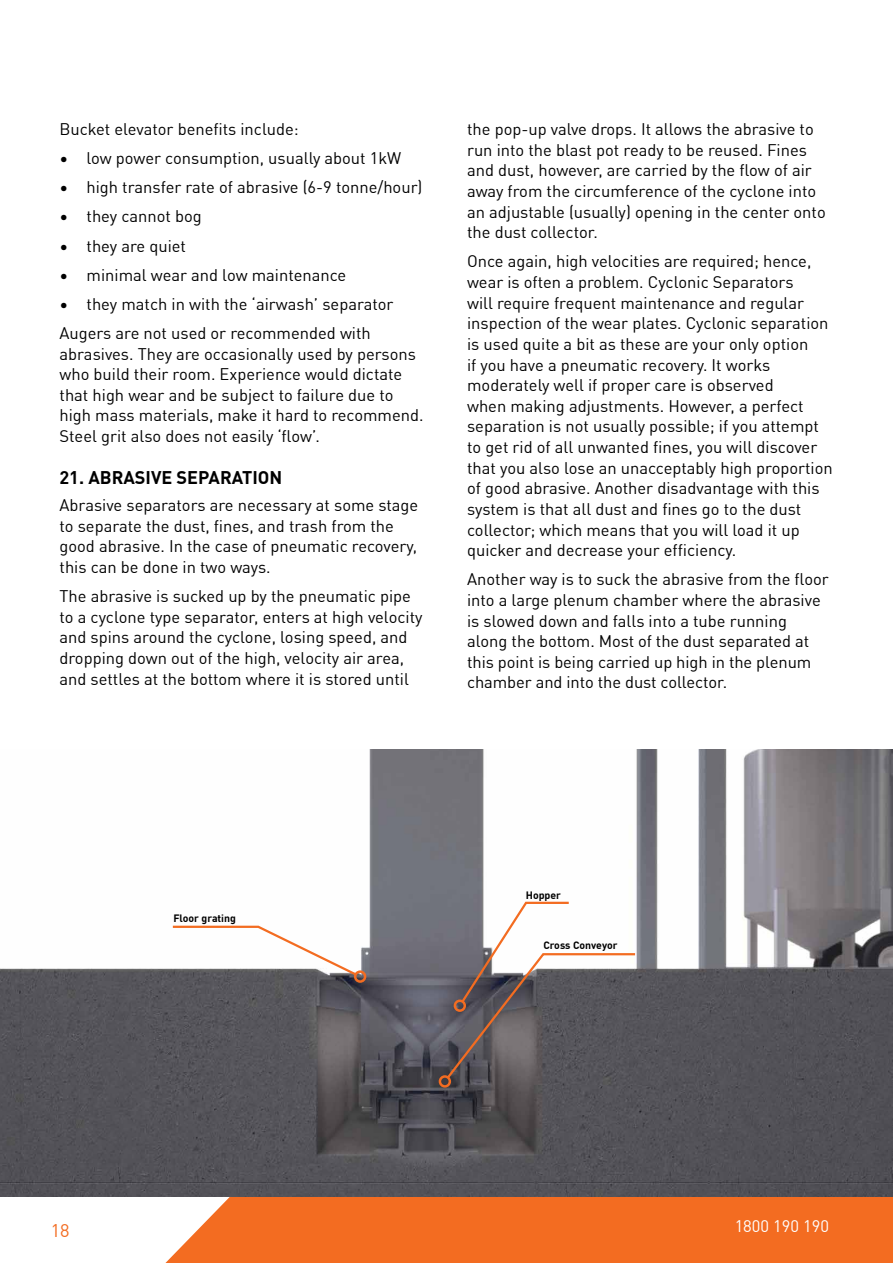
<style>
.page{position:relative;width:893px;height:1263px;background:#fff}
.page>*{position:absolute;margin:0;border:0;box-sizing:border-box;transform-origin:0 0}
.t1{font:700 18px "DIN Offc";color:#000}
.t2{font:18px "DIN Offc";color:#f36c21}
.t3{font:16.5px/20.7px "DIN Offc";color:#000}
.t4{font:16.5px "DIN Offc";color:#fff}
.t5{font:700 10.5px "DIN Offc";color:#000}
</style>
<div class="page">
<svg style="left:153px;top:1196px;width:740px;height:67px;background:#f1742f"></svg>
<img style="left:0;top:749px;width:893px;height:447px">
<svg style="left:445px;top:900px;width:192px;height:181px"></svg>
<div style="left:439px;top:1075px;width:12px;height:12px;border:2px solid #f36c21;border-radius:50%"></div>
<svg style="left:171px;top:924px;width:188px;height:53px"></svg>
<div style="left:354px;top:970px;width:12px;height:13px;border:2px solid #f36c21;border-radius:50%"></div>
<p class="t3" style="left:60px;top:119px;width:241px">Bucket elevator benefits include:</p>
<p class="t3" style="left:60px;top:148px;width:343px">• low power consumption, usually about 1kW</p>
<p class="t3" style="left:60px;top:177px;width:364px">• high transfer rate of abrasive (6-9 tonne/hour)</p>
<p class="t3" style="left:60px;top:206px;width:144px">• they cannot bog</p>
<p class="t3" style="left:60px;top:235px;width:128px">• they are quiet</p>
<p class="t3" style="left:60px;top:264px;width:288px">• minimal wear and low maintenance</p>
<p class="t3" style="left:60px;top:289px;width:336px;line-height:29.1px">• they match in with the ‘airwash’ separator<br>Augers are not used or recommended with</p>
<p class="t3" style="left:60px;top:343px;width:366px">abrasives. They are occasionally used by persons who build their room. Experience would dictate that high wear and be subject to failure due to high mass materials, make it hard to recommend.<br>Steel grit also does not easily ‘flow’.</p>
<p class="t1" style="left:60px;top:466px;width:224px">21. ABRASIVE SEPARATION</p>
<p class="t3" style="left:60px;top:495px;width:360px">Abrasive separators are necessary at some stage to separate the dust, fines, and trash from the good abrasive. In the case of pneumatic recovery, this can be done in two ways.</p>
<p class="t3" style="left:60px;top:586px;width:365px">The abrasive is sucked up by the pneumatic pipe to a cyclone type separator, enters at high velocity and spins around the cyclone, losing speed, and dropping down out of the high, velocity air area, and settles at the bottom where it is stored until</p>
<p class="t3" style="left:467px;top:119px;width:360px">the pop-up valve drops. It allows the abrasive to run into the blast pot ready to be reused. Fines and dust, however, are carried by the flow of air away from the circumference of the cyclone into an adjustable (usually) opening in the center onto the dust collector.</p>
<p class="t3" style="left:467px;top:251px;width:367px">Once again, high velocities are required; hence, wear is often a problem. Cyclonic Separators<br>will require frequent maintenance and regular inspection of the wear plates. Cyclonic separation is used quite a bit as these are your only option<br>if you have a pneumatic recovery. It works moderately well if proper care is observed<br>when making adjustments. However, a perfect separation is not usually possible; if you attempt to get rid of all unwanted fines, you will discover that you also lose an unacceptably high proportion of good abrasive. Another disadvantage with this system is that all dust and fines go to the dust collector; which means that you will load it up quicker and decrease your efficiency.</p>
<p class="t3" style="left:467px;top:569px;width:363px">Another way is to suck the abrasive from the floor into a large plenum chamber where the abrasive is slowed down and falls into a tube running along the bottom. Most of the dust separated at this point is being carried up high in the plenum chamber and into the dust collector.</p>
<p class="t5" style="left:173px;top:911px;width:64px">Floor grating</p>
<p class="t5" style="left:526px;top:888px;width:37px">Hopper</p>
<p class="t5" style="left:543px;top:938px;width:76px">Cross Conveyor</p>
<p class="t2" style="left:51px;top:1219px;width:20px">18</p>
<p class="t4" style="left:735px;top:1216px;width:96px">1800 190 190</p>
</div>
